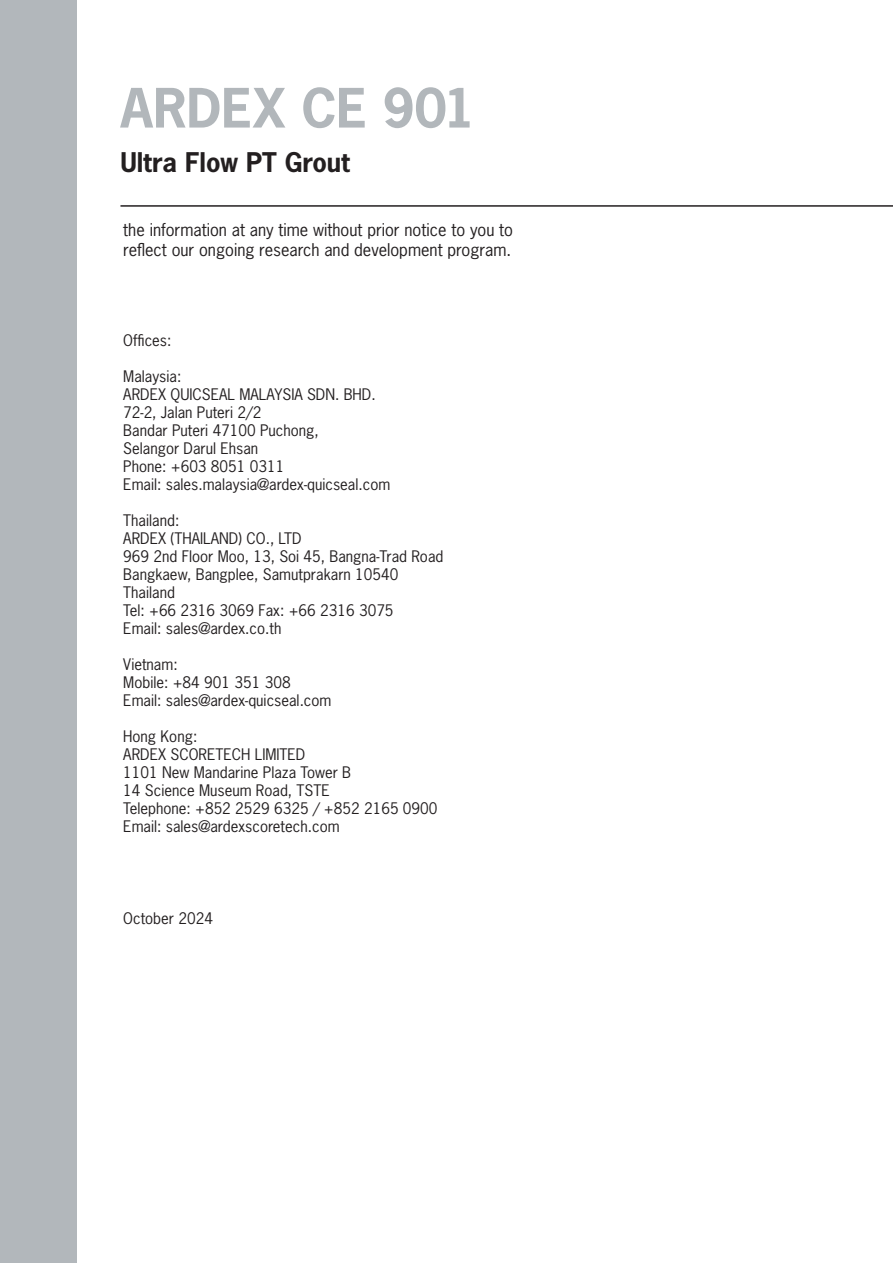
<style>
.page{position:relative;width:893px;height:1263px;background:#fff}
.page>*{position:absolute;margin:0;border:0;box-sizing:border-box;transform-origin:0 0}
.t1{font:700 51px "News Gothic Std";color:#b2b7bb}
.t2{font:700 25.5px "News Gothic Std";color:#231f20}
.t3{font:16.5px/19.8px "News Gothic Std";color:#231f20}
.Paragraph_Style_5{font:15px "News Gothic Std";color:#231f20}
.addresses{font:15px "News Gothic Std";color:#231f20}
</style>
<div class="page">
<hr style="left:120px;top:205px;width:773px;height:2px;background:#231f20">
<div style="left:0;top:0;width:76px;height:1263px;background:#b2b7bb"></div>
<p class="t1" style="left:120px;top:75px;width:356px">ARDEX CE 901</p>
<p class="t2" style="left:120px;top:145px;width:231px">Ultra Flow PT Grout</p>
<p class="t3" style="left:123px;top:220px;width:391px">the information at any time without prior notice to you to reflect our ongoing research and development program.</p>
<p class="Paragraph_Style_5" style="left:123px;top:331px;width:50px">Offices:</p>
<p class="Paragraph_Style_5" style="left:123px;top:367px;width:60px">Malaysia:</p>
<p class="Paragraph_Style_5" style="left:123px;top:385px;width:254px">ARDEX QUICSEAL MALAYSIA SDN. BHD.</p>
<p class="Paragraph_Style_5" style="left:123px;top:403px;width:140px">72-2, Jalan Puteri 2/2</p>
<p class="Paragraph_Style_5" style="left:123px;top:421px;width:197px">Bandar Puteri 47100 Puchong,</p>
<p class="Paragraph_Style_5" style="left:123px;top:439px;width:136px">Selangor Darul Ehsan</p>
<p class="Paragraph_Style_5" style="left:123px;top:457px;width:163px">Phone: +603 8051 0311</p>
<p class="Paragraph_Style_5" style="left:123px;top:475px;width:268px">Email: sales.malaysia@ardex-quicseal.com</p>
<p class="Paragraph_Style_5" style="left:123px;top:511px;width:58px">Thailand:</p>
<p class="Paragraph_Style_5" style="left:123px;top:529px;width:180px">ARDEX (THAILAND) CO., LTD</p>
<p class="Paragraph_Style_5" style="left:123px;top:547px;width:322px">969 2nd Floor Moo, 13, Soi 45, Bangna-Trad Road</p>
<p class="Paragraph_Style_5" style="left:123px;top:565px;width:277px">Bangkaew, Bangplee, Samutprakarn 10540</p>
<p class="Paragraph_Style_5" style="left:123px;top:583px;width:53px">Thailand</p>
<p class="Paragraph_Style_5" style="left:123px;top:601px;width:272px">Tel: +66 2316 3069 Fax: +66 2316 3075</p>
<p class="Paragraph_Style_5" style="left:123px;top:619px;width:160px">Email: sales@ardex.co.th</p>
<p class="Paragraph_Style_5" style="left:123px;top:655px;width:56px">Vietnam:</p>
<p class="Paragraph_Style_5" style="left:123px;top:673px;width:169px">Mobile: +84 901 351 308</p>
<p class="Paragraph_Style_5" style="left:123px;top:691px;width:210px">Email: sales@ardex-quicseal.com</p>
<p class="Paragraph_Style_5" style="left:123px;top:727px;width:75px">Hong Kong:</p>
<p class="Paragraph_Style_5" style="left:123px;top:745px;width:184px">ARDEX SCORETECH LIMITED</p>
<p class="Paragraph_Style_5" style="left:123px;top:763px;width:229px">1101 New Mandarine Plaza Tower B</p>
<p class="addresses" style="left:123px;top:781px;width:208px">14 Science Museum Road, TSTE</p>
<p class="Paragraph_Style_5" style="left:123px;top:799px;width:316px">Telephone: +852 2529 6325 / +852 2165 0900</p>
<p class="Paragraph_Style_5" style="left:123px;top:817px;width:218px">Email: sales@ardexscoretech.com</p>
<p class="Paragraph_Style_5" style="left:123px;top:908px;width:91px">October 2024</p>
</div>
